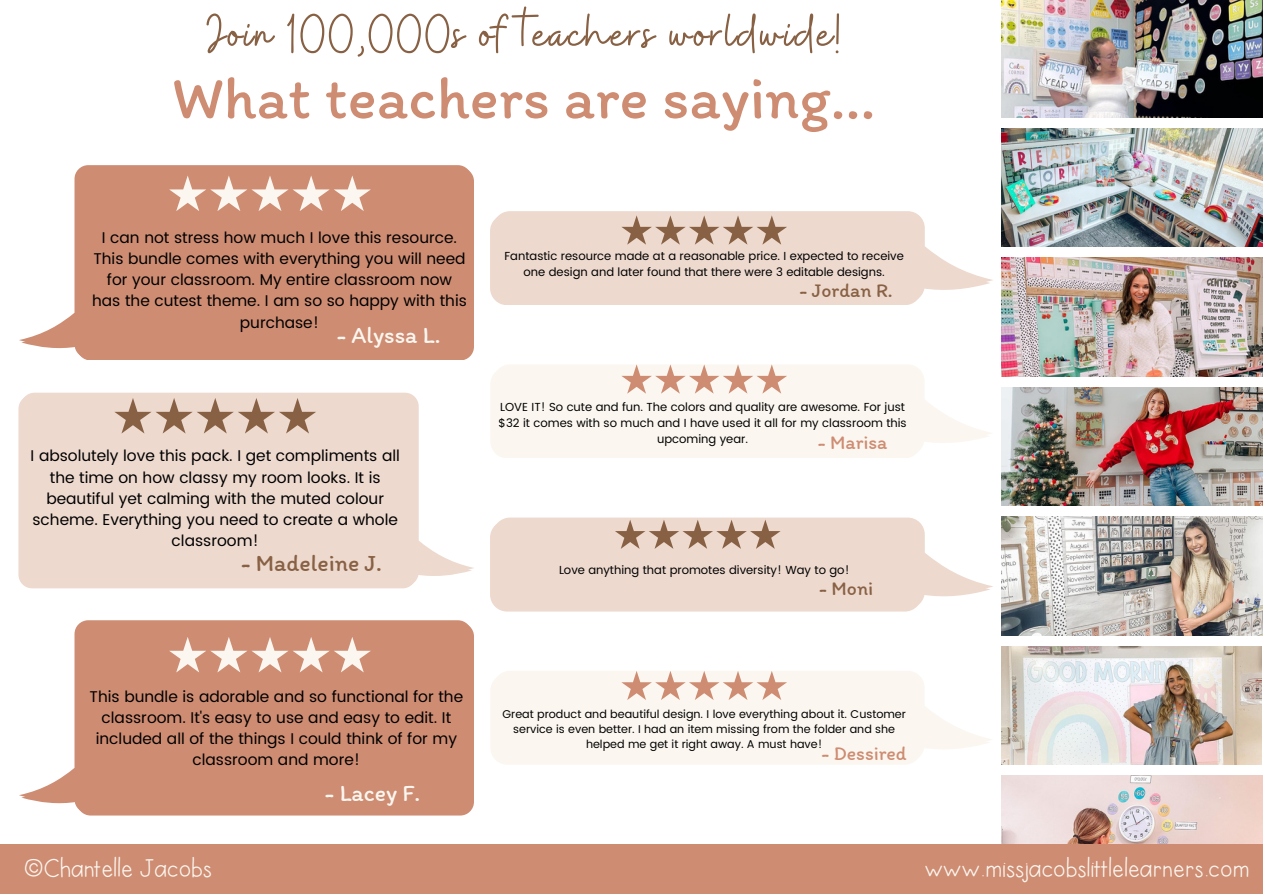
<style>
.page{position:relative;width:1263px;height:894px;background:#fff}
.page>*{position:absolute;margin:0;border:0;box-sizing:border-box;transform-origin:0 0}
.t1{font:60.9px "Itim";color:#ce8c72}
.t2{font:55.2px "Buffalo";letter-spacing:.035em;color:#886144}
.t3{font:25.2px "Hello I Heart You";color:#fbf7f0}
.t4{font:23.55px "Itim";color:#fbf7f0}
.t5{font:23.55px "Itim";color:#886144}
.t6{font:19.65px "Itim";color:#ce8c72}
.t7{font:19.65px "Itim";color:#886144}
.t8{font:15.45px/21px "Poppins";color:#000;text-align:center}
.t9{font:11.7px/15.8px "Poppins";color:#000;text-align:center}
.t10{font:11.25px/15px "Poppins";color:#000;text-align:center}
</style>
<div class="page">
<img style="left:1002px;top:0;width:261px;height:117px">
<img style="left:1002px;top:128px;width:260px;height:118px">
<img style="left:1002px;top:258px;width:261px;height:118px">
<img style="left:1002px;top:387px;width:261px;height:118px">
<img style="left:1002px;top:516px;width:261px;height:119px">
<img style="left:1002px;top:646px;width:260px;height:118px">
<img style="left:1002px;top:775px;width:260px;height:69px">
<div style="left:0;top:844px;width:1263px;height:49px;background:#ce8c72"></div>
<svg style="left:19px;top:165px;width:453px;height:193px;background:#d49a83"></svg>
<svg style="left:169px;top:175px;width:202px;height:36px"></svg>
<svg style="left:501px;top:211px;width:492px;height:70px;fill:#f0dfd6"></svg>
<svg style="left:490px;top:214px;width:500px;height:90px;background:#ebd9ce"></svg>
<svg style="left:491px;top:364px;width:499px;height:93px"></svg>
<div style="left:490px;top:528px;width:425px;height:83px;background:#edd9ce"></div>
<svg style="left:493px;top:517px;width:500px;height:91px;background:#efddd4"></svg>
<svg style="left:615px;top:519px;width:165px;height:29px;background:#ceb4a4"></svg>
<svg style="left:491px;top:683px;width:423px;height:81px"></svg>
<svg style="left:493px;top:671px;width:499px;height:90px;fill:#fbf7f0"></svg>
<svg style="left:621px;top:671px;width:166px;height:28px"></svg>
<svg style="left:21px;top:392px;width:453px;height:193px;background:#efddd4"></svg>
<svg style="left:114px;top:398px;width:202px;height:35px;background:#ceb4a4"></svg>
<svg style="left:19px;top:620px;width:453px;height:192px;background:#d49a83"></svg>
<svg style="left:169px;top:636px;width:202px;height:36px"></svg>
<p class="t2" style="left:207px;top:-2px;width:636px">Join 100,000s of teachers worldwide!</p>
<p class="t1" style="left:172px;top:60px;width:705px">What teachers are saying...</p>
<p class="t8" style="left:92px;top:227px;width:376px">I can not stress how much I love this resource.<br>This bundle comes with everything you will need for your classroom. My entire classroom now has the cutest theme. I am so so happy with this purchase!</p>
<p class="t4" style="left:337px;top:321px;width:105px">- Alyssa L.</p>
<p class="t8" style="left:31px;top:445px;width:371px">I absolutely love this pack. I get compliments all the time on how classy my room looks. It is beautiful yet calming with the muted colour scheme. Everything you need to create a whole classroom!</p>
<p class="t5" style="left:241px;top:548px;width:142px">- Madeleine J.</p>
<p class="t9" style="left:505px;top:248px;width:401px">Fantastic resource made at a reasonable price. I expected to receive one design and later found that there were 3 editable designs.</p>
<p class="t7" style="left:800px;top:278px;width:95px">- Jordan R.</p>
<p class="t9" style="left:498px;top:399px;width:410px">LOVE IT! So cute and fun. The colors and quality are awesome. For just $32 it comes with so much and I have used it all for my classroom this upcoming year.</p>
<p class="t6" style="left:818px;top:430px;width:71px">- Marisa</p>
<p class="t9" style="left:559px;top:562px;width:292px">Love anything that promotes diversity! Way to go!</p>
<p class="t7" style="left:819px;top:576px;width:55px">- Moni</p>
<p class="t8" style="left:90px;top:686px;width:375px">This bundle is adorable and so functional for the classroom. It's easy to use and easy to edit. It included all of the things I could think of for my classroom and more!</p>
<p class="t4" style="left:325px;top:778px;width:97px">- Lacey F.</p>
<p class="t10" style="left:502px;top:706px;width:405px">Great product and beautiful design. I love everything about it. Customer service is even better. I had an item missing from the folder and she helped me get it right away. A must have!</p>
<p class="t6" style="left:822px;top:740px;width:87px">- Dessired</p>
<p class="t3" style="left:25px;top:854px;width:189px">©Chantelle Jacobs</p>
<p class="t3" style="left:924px;top:854px;width:326px">www.missjacobslittlelearners.com</p>
</div>
